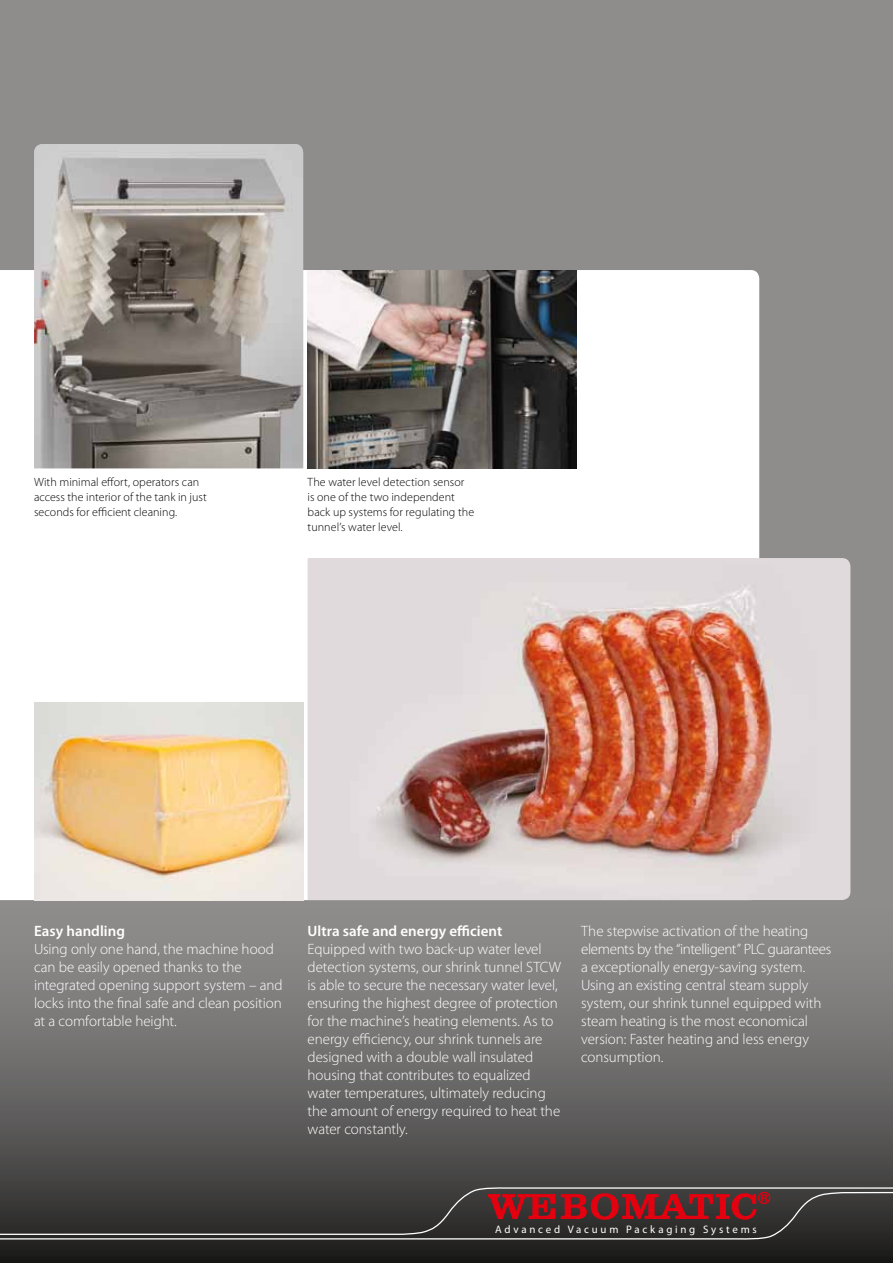
<style>
.page{position:relative;width:893px;height:1263px;background:#8f8d8c}
.page>*{position:absolute;margin:0;border:0;box-sizing:border-box;transform-origin:0 0}
.t1{font:300 15px/18px "Myriad Pro";letter-spacing:-.005em;color:#fff}
.t2{font:600 15px "Myriad Pro";color:#fff}
.t3{font:300 12px/15px "Myriad Pro";letter-spacing:.005em;color:#000}
.t4{font:10.95px "Myriad Pro";letter-spacing:.255em;color:#fff}
</style>
<div class="page">
<div style="left:0;top:270px;width:759px;height:630px;background:#fff"></div>
<svg style="left:0;top:900px;width:893px;height:363px"></svg>
<img style="left:308px;top:558px;width:542px;height:342px">
<img style="left:308px;top:270px;width:269px;height:198px">
<img style="left:34px;top:702px;width:269px;height:198px">
<img style="left:34px;top:144px;width:269px;height:324px">
<svg style="left:0;top:1186px;width:893px;height:55px;background:#493939"></svg>
<div style="left:758px;top:1192px;width:12px;height:12px;border:1px solid #e3000f;border-radius:50%"></div>
<p class="t3" style="left:34px;top:474px;width:174px">With minimal effort, operators can access the interior of the tank in just seconds for efficient cleaning.</p>
<p class="t3" style="left:308px;top:474px;width:168px">The water level detection sensor is one of the two independent back up systems for regulating the tunnel’s water level.</p>
<p class="t2" style="left:34px;top:921px;width:92px">Easy handling</p>
<p class="t1" style="left:34px;top:940px;width:250px">Using only one hand, the machine hood can be easily opened thanks to the integrated opening support system – and locks into the final safe and clean position at a comfortable height.</p>
<p class="t2" style="left:308px;top:921px;width:196px">Ultra safe and energy efficient</p>
<p class="t1" style="left:308px;top:940px;width:255px">Equipped with two back-up water level detection systems, our shrink tunnel STCW is able to secure the necessary water level, ensuring the highest degree of protection for the machine’s heating elements. As to energy efficiency, our shrink tunnels are designed with a double wall insulated housing that contributes to equalized water temperatures, ultimately reducing the amount of energy required to heat the water constantly.</p>
<p class="t1" style="left:581px;top:922px;width:252px">The stepwise activation of the heating elements by the “intelligent” PLC guarantees a exceptionally energy-saving system.<br>Using an existing central steam supply system, our shrink tunnel equipped with steam heating is the most economical version: Faster heating and less energy consumption.</p>
<p class="t4" style="left:495px;top:1223px;width:263px">Advanced Vacuum Packaging Systems</p>
</div>
